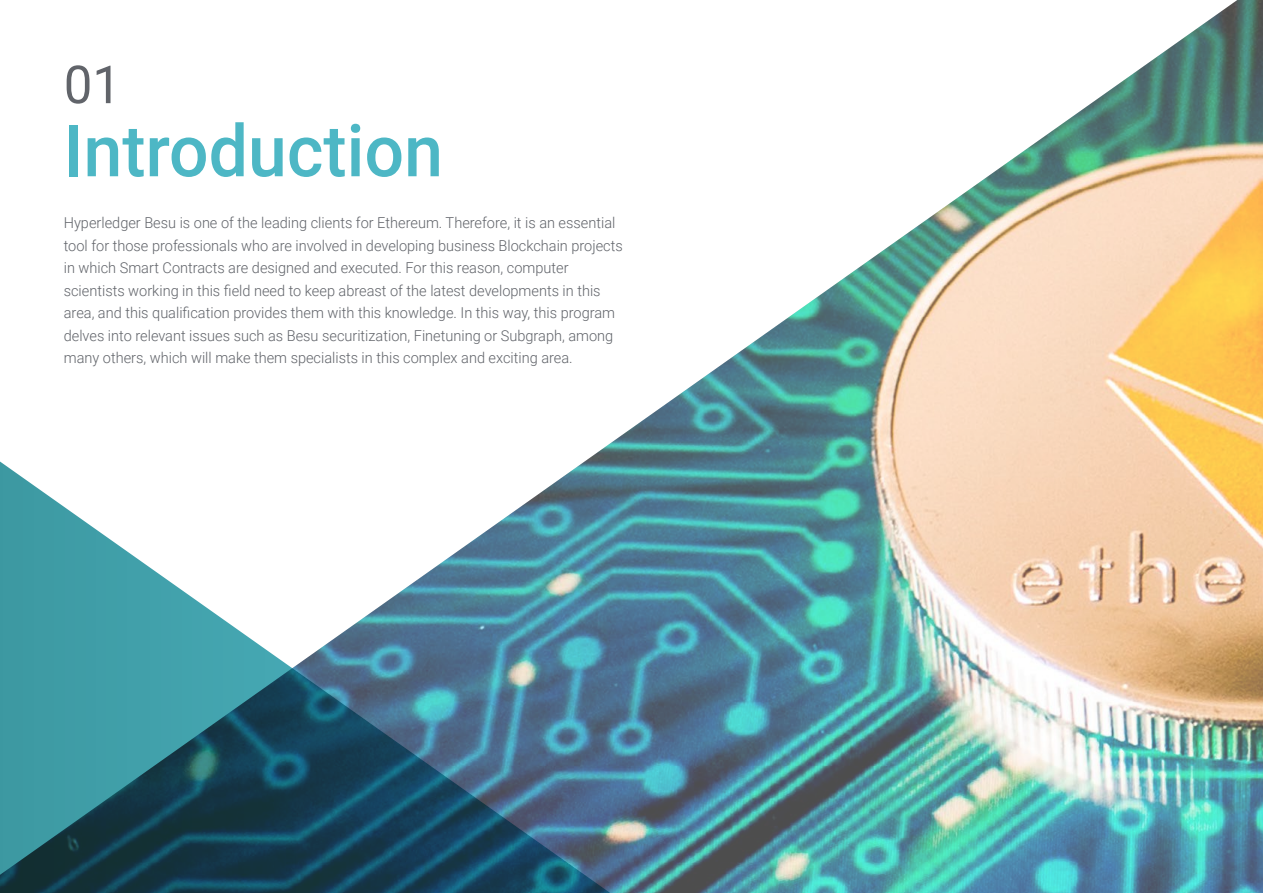
<style>
.page{position:relative;width:1263px;height:893px;background:#fff}
.page>*{position:absolute;margin:0;border:0;box-sizing:border-box;transform-origin:0 0}
.t1{font:500 72px "Roboto";color:#4db7c5}
.t2{font:52.5px "Roboto";color:#61646a}
.t3{font:300 15px/22.5px "Roboto";color:#61646a}
</style>
<div class="page">
<img style="left:606px;top:0;width:657px;height:893px">
<svg style="left:0;top:446px;width:640px;height:447px"></svg>
<h2 class="t2" style="left:64px;top:48px;width:59px">01</h2>
<h1 class="t1" style="left:64px;top:100px;width:381px">Introduction</h1>
<p class="t3" style="left:64px;top:211px;width:560px">Hyperledger Besu is one of the leading clients for Ethereum. Therefore, it is an essential tool for those professionals who are involved in developing business Blockchain projects in which Smart Contracts are designed and executed. For this reason, computer scientists working in this field need to keep abreast of the latest developments in this area, and this qualification provides them with this knowledge. In this way, this program delves into relevant issues such as Besu securitization, Finetuning or Subgraph, among many others, which will make them specialists in this complex and exciting area.</p>
</div>
